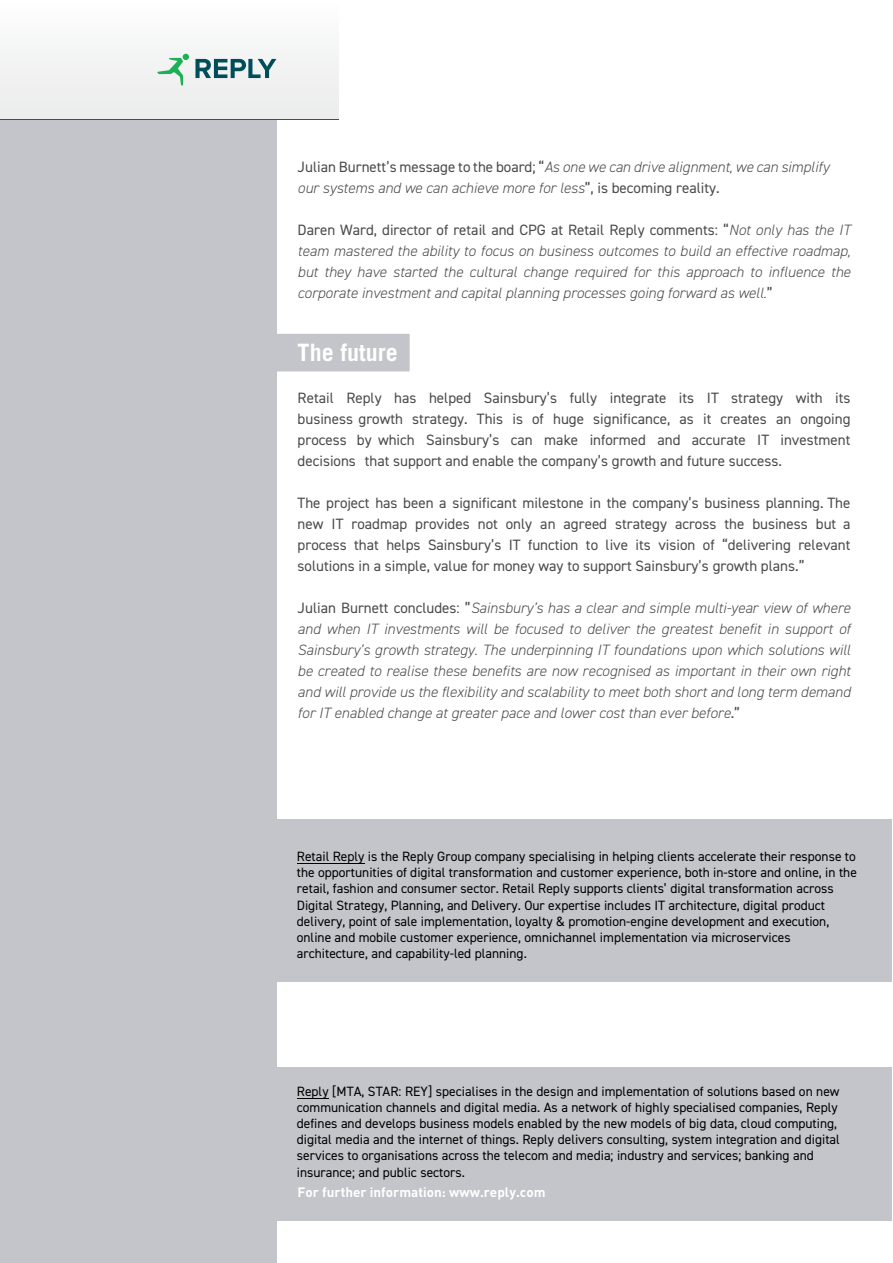
<style>
.page{position:relative;width:893px;height:1263px;background:#fff}
.page>*{position:absolute;margin:0;border:0;box-sizing:border-box;transform-origin:0 0}
.t1{font:700 24px "Trade Gothic LT Std";color:#fff}
.t2{font:italic 300 15px/21px "DIN2014";color:#4b4b4d;text-align:justify}
.t3{font:15px/21.1px "DIN2014";color:#4b4b4d;text-align:justify}
.t4{font:13.5px/16.2px "DIN2014";color:#000}
.t5{font:700 13.5px "DIN";color:#fff}
.s1{font-weight:400;font-style:normal}
</style>
<div class="page">
<div style="left:261px;top:335px;width:148px;height:36px;background:#c4c5cb"></div>
<div style="left:260px;top:334px;width:150px;height:37px;border:2px solid #c4c5cb"></div>
<div style="left:263px;top:1067px;width:629px;height:154px;background:#c4c5cb"></div>
<div style="left:249px;top:819px;width:643px;height:163px;background:#c4c5cb"></div>
<div style="left:0;top:0;width:276px;height:1263px;background:#c4c5cb"></div>
<div style="left:0;top:0;width:338px;height:119px;background:#f4f5f5"></div>
<svg style="left:157px;top:54px;width:32px;height:31px"></svg>
<svg style="left:195px;top:59px;width:81px;height:19px"></svg>
<hr style="left:297px;top:863px;width:68px;height:1px;background:#000">
<hr style="left:297px;top:1098px;width:32px;height:1px;background:#000">
<p class="t2" style="left:298px;top:156px;width:533px"><span class="s1">Julian Burnett’s message to the board; “</span>As one we can drive alignment, we can simplify our systems and we can achieve more for less<span class="s1">”, is becoming reality.</span></p>
<p class="t2" style="left:298px;top:219px;width:554px"><span class="s1">Daren Ward, director of retail and CPG at Retail Reply comments: “</span>Not only has the IT team mastered the ability to focus on business outcomes to build an effective roadmap, but they have started the cultural change required for this approach to influence the corporate investment and capital planning processes going forward as well.<span class="s1">”</span></p>
<p class="t1" style="left:298px;top:338px;width:102px">The future</p>
<p class="t3" style="left:298px;top:387px;width:554px">Retail Reply has helped Sainsbury’s fully integrate its IT strategy with its business growth strategy. This is of huge significance, as it creates an ongoing process by which Sainsbury’s can make informed and accurate IT investment decisions that support and enable the company’s growth and future success.</p>
<p class="t3" style="left:298px;top:492px;width:554px">The project has been a significant milestone in the company’s business planning. The new IT roadmap provides not only an agreed strategy across the business but a process that helps Sainsbury’s IT function to live its vision of “delivering relevant solutions in a simple, value for money way to support Sainsbury’s growth plans.”</p>
<p class="t2" style="left:298px;top:597px;width:554px"><span class="s1">Julian Burnett concludes: ”</span>Sainsbury’s has a clear and simple multi-year view of where and when IT investments will be focused to deliver the greatest benefit in support of Sainsbury’s growth strategy. The underpinning IT foundations upon which solutions will be created to realise these benefits are now recognised as important in their own right and will provide us the flexibility and scalability to meet both short and long term demand for IT enabled change at greater pace and lower cost than ever before<span class="s1">.”</span></p>
<p class="t4" style="left:297px;top:848px;width:562px">Retail Reply is the Reply Group company specialising in helping clients accelerate their response to the opportunities of digital transformation and customer experience, both in-store and online, in the retail, fashion and consumer sector. Retail Reply supports clients’ digital transformation across Digital Strategy, Planning, and Delivery. Our expertise includes IT architecture, digital product delivery, point of sale implementation, loyalty &amp; promotion-engine development and execution, online and mobile customer experience, omnichannel implementation via microservices architecture, and capability-led planning.</p>
<p class="t4" style="left:297px;top:1083px;width:545px">Reply [MTA, STAR: REY] specialises in the design and implementation of solutions based on new communication channels and digital media. As a network of highly specialised companies, Reply defines and develops business models enabled by the new models of big data, cloud computing, digital media and the internet of things. Reply delivers consulting, system integration and digital services to organisations across the telecom and media; industry and services; banking and insurance; and public sectors.</p>
<p class="t5" style="left:298px;top:1183px;width:249px">For further information: www.reply.com</p>
</div>
